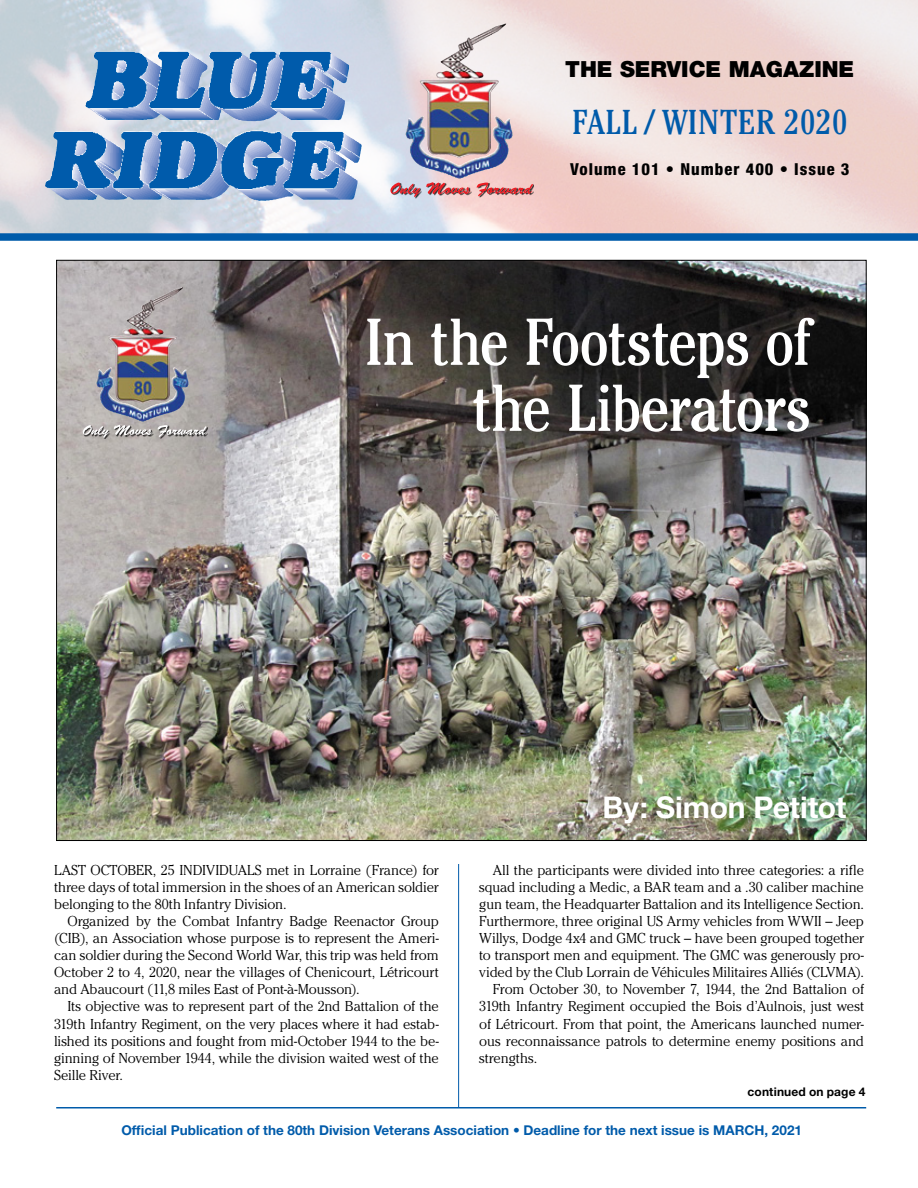
<style>
.page{position:relative;width:918px;height:1188px;background:#fff}
.page>*{position:absolute;margin:0;border:0;box-sizing:border-box;transform-origin:0 0}
.t1{font:condensed 66px/66px "Cheltenham Std";letter-spacing:-.015em;color:#fff;text-align:right}
.t2{font:condensed 34.5px "Cheltenham Std";letter-spacing:.02em;color:#005baa}
.t3{font:700 30px "Helvetica Neue";letter-spacing:-.01em;color:#fff}
.t4{font:900 22.2px "Helvetica Neue";color:#000}
.t5{font:800 condensed 16.5px "Helvetica Neue";letter-spacing:.06em;color:#000}
.t6{font:300 14.25px/17.1px "Cheltenham Std";letter-spacing:-.015em;color:#000;text-align:justify}
.t7{font:700 13.5px "Helvetica Neue";color:#005baa}
.t8{font:700 12px "Helvetica Neue";letter-spacing:.01em;color:#000}
</style>
<div class="page">
<img style="left:58px;top:262px;width:807px;height:577px">
<img style="left:0;top:0;width:918px;height:233px">
<img style="left:86px;top:51px;width:142px;height:69px">
<div style="left:0;top:233px;width:918px;height:8px;background:#005baa"></div>
<img style="left:441px;top:24px;width:63px;height:48px">
<div style="left:391px;top:183px;width:143px;height:15px;background:#000;opacity:.75"></div>
<svg style="left:390px;top:182px;width:143px;height:15px;background:#d18f92"></svg>
<hr style="left:56px;top:1107px;width:810px;height:1px;background:#005baa">
<img style="left:126px;top:287px;width:55px;height:42px">
<div style="left:84px;top:426px;width:123px;height:13px;background:#000;opacity:.75"></div>
<svg style="left:83px;top:425px;width:123px;height:13px;background:#afaba9"></svg>
<hr style="left:458px;top:864px;width:1px;height:243px;background:#005baa">
<h3 class="t4" style="left:565px;top:56px;width:291px">THE SERVICE MAGAZINE</h3>
<h2 class="t2" style="left:572px;top:102px;width:277px">FALL / WINTER 2020</h2>
<p class="t5" style="left:570px;top:159px;width:281px">Volume 101 • Number 400 • Issue 3</p>
<h1 class="t1" style="left:365px;top:308px;width:448px">In the Footsteps of the Liberators</h1>
<p class="t6" style="left:54px;top:861px;width:386px">Last October, 25 individuals met in Lorraine (France) for three days of total immersion in the shoes of an American soldier belonging to the 80th Infantry Division.</p>
<p class="t6" style="left:54px;top:912px;width:386px;text-indent:14px">Organized by the Combat Infantry Badge Reenactor Group (CIB), an Association whose purpose is to represent the Ameri&shy;can soldier during the Second World War, this trip was held from October 2 to 4, 2020, near the villages of Chenicourt, Létricourt and Abaucourt (11,8 miles East of Pont-à-Mousson).</p>
<p class="t6" style="left:54px;top:998px;width:386px;text-indent:13px">Its objective was to represent part of the 2nd Battalion of the 319th Infantry Regiment, on the very places where it had estab&shy;lished its positions and fought from mid-October 1944 to the be&shy;ginning of November 1944, while the division waited west of the Seille River.</p>
<h3 class="t3" style="left:602px;top:789px;width:245px">By: Simon Petitot</h3>
<p class="t6" style="left:479px;top:861px;width:386px;text-indent:13px">All the participants were divided into three categories: a rifle squad including a Medic, a BAR</p>
<p class="t6" style="left:674px;top:878px;width:191px">team and a .30 caliber machine</p>
<p class="t6" style="left:479px;top:895px;width:386px">gun team, the Headquarter Battalion and its Intelligence Section.</p>
<p class="t6" style="left:479px;top:912px;width:386px">Furthermore, three original US Army vehicles from WWII – Jeep</p>
<p class="t6" style="left:479px;top:930px;width:386px">Willys, Dodge 4x4 and GMC truck – have been grouped together</p>
<p class="t6" style="left:479px;top:947px;width:386px">to transport men and equipment. The GMC was generously pro-</p>
<p class="t6" style="left:479px;top:964px;width:386px">vided by the Club Lorrain de Véhicules Militaires Alliés (CLVMA).</p>
<p class="t6" style="left:493px;top:981px;width:373px">From October 30, to November 7, 1944, the 2nd Battalion of</p>
<p class="t6" style="left:479px;top:998px;width:386px">319th Infantry Regiment occupied the Bois d’Aulnois, just west</p>
<p class="t6" style="left:479px;top:1015px;width:386px">of Létricourt. From that point, the Americans launched numer-</p>
<p class="t6" style="left:479px;top:1032px;width:386px">ous reconnaissance patrols to determine enemy positions and</p>
<p class="t6" style="left:479px;top:1049px;width:59px">strengths.</p>
<p class="t8" style="left:748px;top:1084px;width:119px">continued on page 4</p>
<p class="t7" style="left:121px;top:1121px;width:682px">Official Publication of the 80th Division Veterans Association • Deadline for the next issue is MARCH, 2021</p>
</div>
